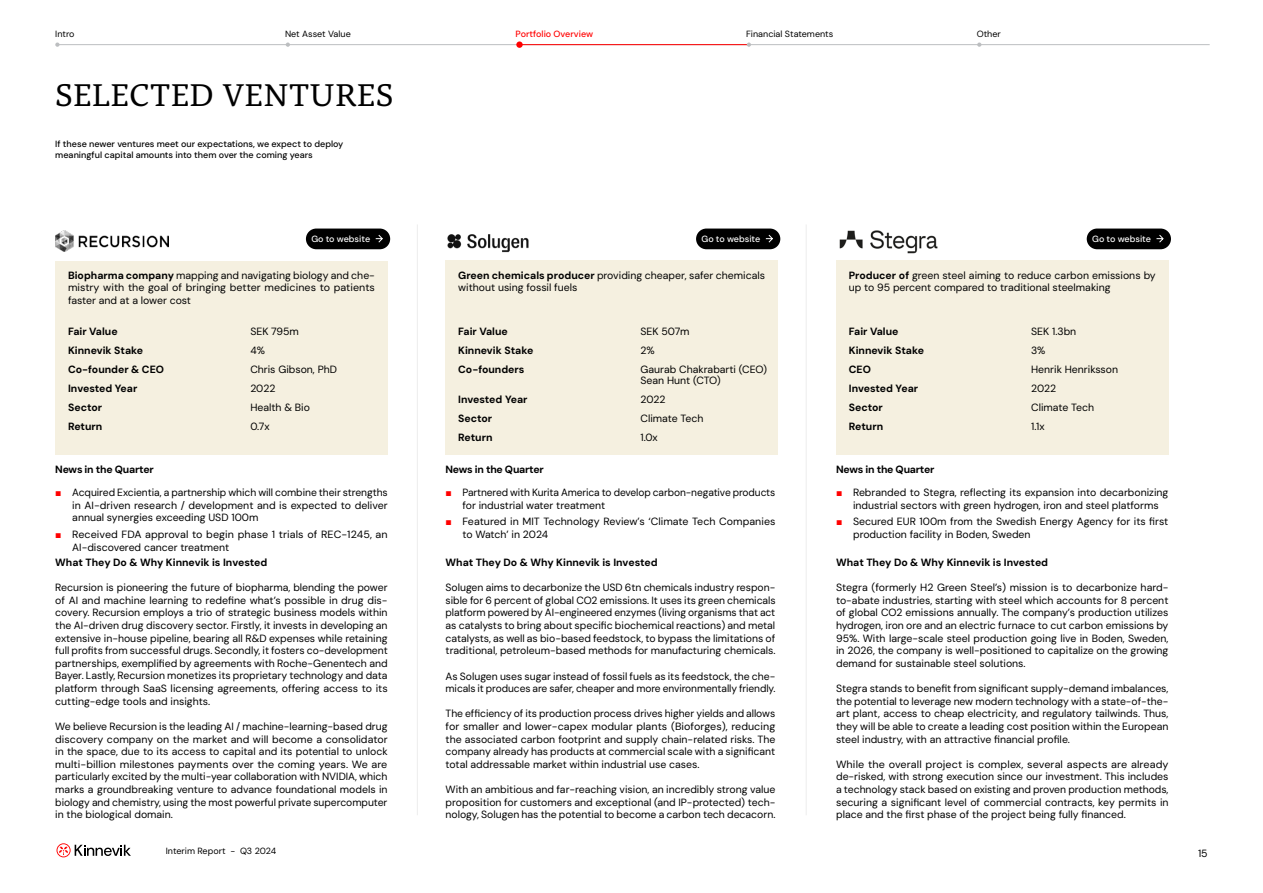
<style>
.page{position:relative;width:1263px;height:893px;background:#fff}
.page>*{position:absolute;margin:0;border:0;box-sizing:border-box;transform-origin:0 0}
.t1{font:33px "Alda OT";color:#000}
.t2{font:10.5px/12.6px "DM Sans";color:#000;text-align:justify}
.t3{font:700 10.5px "DM Sans";color:#000}
.t4{font:700 10.5px "DM Sans";letter-spacing:-.02em;color:#000}
.t5{font:500 9px/10.8px "DM Sans";color:#000}
.t6{font:9px "DM Sans";color:#000}
.t7{font:500 9px "DM Sans";color:#fff}
.t8{font:500 9px "DM Sans";color:#f00}
.s1{font-weight:700}
.s2{font-family:"Times New Roman";color:#f00}
</style>
<div class="page">
<img style="left:839px;top:230px;width:99px;height:24px">
<hr style="left:57px;top:44px;width:1153px;height:1px;background:#bcbec0">
<svg style="left:55px;top:43px;width:5px;height:4px"></svg>
<hr style="left:518px;top:44px;width:231px;height:1px;background:#f00">
<svg style="left:516px;top:41px;width:7px;height:7px"></svg>
<svg style="left:747px;top:43px;width:4px;height:4px"></svg>
<hr style="left:417px;top:224px;width:1px;height:591px;background:#ededed">
<hr style="left:806px;top:224px;width:1px;height:591px;background:#ededed">
<div style="left:836px;top:261px;width:332px;height:194px;background:#f5f0e0"></div>
<div style="left:1087px;top:229px;width:84px;height:20px;background:#000;border-radius:10px"></div>
<svg style="left:1156px;top:234px;width:8px;height:9px"></svg>
<div style="left:55px;top:261px;width:333px;height:193px;background:#f5f0e0"></div>
<div style="left:306px;top:229px;width:84px;height:20px;background:#000;border-radius:10px"></div>
<svg style="left:375px;top:234px;width:8px;height:9px"></svg>
<img style="left:55px;top:230px;width:113px;height:22px">
<div style="left:445px;top:261px;width:333px;height:194px;background:#f5f0e0"></div>
<div style="left:696px;top:229px;width:84px;height:20px;background:#000;border-radius:10px"></div>
<svg style="left:765px;top:234px;width:8px;height:9px"></svg>
<img style="left:447px;top:234px;width:82px;height:19px">
<svg style="left:57px;top:843px;width:74px;height:14px"></svg>
<p class="t6" style="left:55px;top:28px;width:21px">Intro</p>
<p class="t6" style="left:285px;top:28px;width:67px">Net Asset Value</p>
<p class="t8" style="left:516px;top:28px;width:79px">Portfolio Overview</p>
<p class="t6" style="left:746px;top:28px;width:89px">Financial Statements</p>
<p class="t6" style="left:977px;top:28px;width:26px">Other</p>
<h1 class="t1" style="left:55px;top:81px;width:340px">SELECTED VENTURES</h1>
<p class="t5" style="left:55px;top:138px;width:290px">If these newer ventures meet our expectations, we expect to deploy meaningful capital amounts into them over the coming years</p>
<p class="t7" style="left:311px;top:233px;width:60px">Go to website</p>
<p class="t2" style="left:68px;top:269px;width:308px"><span class="s1">Biopharma company</span> mapping and navigating biology and che&shy;mistry with the goal of bringing better medicines to patients faster and at a lower cost</p>
<p class="t3" style="left:68px;top:325px;width:51px">Fair Value</p>
<p class="t2" style="left:250px;top:325px;width:50px">SEK 795m</p>
<p class="t3" style="left:68px;top:344px;width:77px">Kinnevik Stake</p>
<p class="t2" style="left:250px;top:344px;width:16px">4%</p>
<p class="t3" style="left:68px;top:363px;width:97px">Co-founder &amp; CEO</p>
<p class="t2" style="left:250px;top:363px;width:88px">Chris Gibson, PhD</p>
<p class="t3" style="left:68px;top:382px;width:71px">Invested Year</p>
<p class="t2" style="left:250px;top:382px;width:27px">2022</p>
<p class="t3" style="left:68px;top:401px;width:36px">Sector</p>
<p class="t2" style="left:250px;top:401px;width:61px">Health &amp; Bio</p>
<p class="t3" style="left:68px;top:420px;width:36px">Return</p>
<p class="t2" style="left:250px;top:420px;width:21px">0.7x</p>
<p class="t4" style="left:55px;top:462px;width:100px">News in the Quarter</p>
<p class="t2" style="left:72px;top:486px;width:317px;text-indent:-17px"><span class="s2">■</span> Acquired Excientia, a partnership which will combine their strengths in AI-driven research / development and is expected to deliver annual synergies exceeding USD 100m</p>
<p class="t2" style="left:72px;top:528px;width:317px;text-indent:-17px"><span class="s2">■</span> Received FDA approval to begin phase 1 trials of REC-1245, an<br>AI-discovered cancer treatment</p>
<p class="t3" style="left:55px;top:555px;width:214px">What They Do &amp; Why Kinnevik is Invested</p>
<p class="t2" style="left:55px;top:581px;width:334px">Recursion is pioneering the future of biopharma, blending the power of AI and machine learning to redefine what’s possible in drug dis&shy;covery. Recursion employs a trio of strategic business models within the AI-driven drug discovery sector. Firstly, it invests in developing an extensive in-house pipeline, bearing all R&amp;D expenses while retaining full profits from successful drugs. Secondly, it fosters co-development partnerships, exemplified by agreements with Roche-Genentech and Bayer. Lastly, Recursion monetizes its proprietary technology and data platform through SaaS licensing agreements, offering access to its cutting-edge tools and insights.</p>
<p class="t2" style="left:55px;top:720px;width:334px">We believe Recursion is the leading AI / machine-learning-based drug discovery company on the market and will become a consolidator in the space, due to its access to capital and its potential to unlock multi-billion milestones payments over the coming years. We are particularly excited by the multi-year collaboration with NVIDIA, which marks a groundbreaking venture to advance foundational models in biology and chemistry, using the most powerful private supercomputer in the biological domain.</p>
<p class="t7" style="left:701px;top:233px;width:60px">Go to website</p>
<p class="t2" style="left:458px;top:269px;width:308px"><span class="s1">Green chemicals producer</span> providing cheaper, safer chemicals without using fossil fuels</p>
<p class="t3" style="left:458px;top:325px;width:51px">Fair Value</p>
<p class="t2" style="left:640px;top:325px;width:51px">SEK 507m</p>
<p class="t3" style="left:458px;top:344px;width:77px">Kinnevik Stake</p>
<p class="t2" style="left:640px;top:344px;width:16px">2%</p>
<p class="t3" style="left:458px;top:363px;width:68px">Co-founders</p>
<p class="t2" style="left:640px;top:364px;width:128px;line-height:10.5px">Gaurab Chakrabarti (CEO)<br>Sean Hunt (CTO)</p>
<p class="t3" style="left:458px;top:392px;width:71px">Invested Year</p>
<p class="t2" style="left:640px;top:393px;width:27px">2022</p>
<p class="t3" style="left:458px;top:411px;width:36px">Sector</p>
<p class="t2" style="left:640px;top:412px;width:64px">Climate Tech</p>
<p class="t3" style="left:458px;top:430px;width:36px">Return</p>
<p class="t2" style="left:640px;top:431px;width:19px">1.0x</p>
<p class="t4" style="left:445px;top:462px;width:100px">News in the Quarter</p>
<p class="t2" style="left:462px;top:486px;width:314px;text-indent:-17px"><span class="s2">■</span> Partnered with Kurita America to develop carbon-negative products for industrial water treatment</p>
<p class="t2" style="left:462px;top:515px;width:314px;text-indent:-17px"><span class="s2">■</span> Featured in MIT Technology Review’s ‘Climate Tech Companies to Watch’ in 2024</p>
<p class="t3" style="left:446px;top:555px;width:214px">What They Do &amp; Why Kinnevik is Invested</p>
<p class="t2" style="left:446px;top:581px;width:332px">Solugen aims to decarbonize the USD 6tn chemicals industry respon&shy;sible for 6 percent of global CO2 emissions. It uses its green chemicals platform powered by AI-engineered enzymes (living organisms that act as catalysts to bring about specific biochemical reactions) and metal catalysts, as well as bio-based feedstock, to bypass the limitations of traditional, petroleum-based methods for manufacturing chemicals.</p>
<p class="t2" style="left:446px;top:669px;width:331px">As Solugen uses sugar instead of fossil fuels as its feedstock, the che&shy;micals it produces are safer, cheaper and more environmentally friendly.</p>
<p class="t2" style="left:446px;top:707px;width:331px">The efficiency of its production process drives higher yields and allows for smaller and lower-capex modular plants (Bioforges), reducing the associated carbon footprint and supply chain-related risks. The company already has products at commercial scale with a significant total addressable market within industrial use cases.</p>
<p class="t2" style="left:446px;top:783px;width:331px">With an ambitious and far-reaching vision, an incredibly strong value proposition for customers and exceptional (and IP-protected) tech&shy;nology, Solugen has the potential to become a carbon tech decacorn.</p>
<p class="t7" style="left:1092px;top:233px;width:60px">Go to website</p>
<p class="t2" style="left:849px;top:269px;width:308px"><span class="s1">Producer of</span> green steel aiming to reduce carbon emissions by up to 95 percent compared to traditional steelmaking</p>
<p class="t3" style="left:849px;top:325px;width:51px">Fair Value</p>
<p class="t2" style="left:1031px;top:325px;width:47px">SEK 1.3bn</p>
<p class="t3" style="left:849px;top:344px;width:77px">Kinnevik Stake</p>
<p class="t2" style="left:1031px;top:344px;width:16px">3%</p>
<p class="t3" style="left:849px;top:363px;width:24px">CEO</p>
<p class="t2" style="left:1031px;top:363px;width:88px">Henrik Henriksson</p>
<p class="t3" style="left:849px;top:382px;width:71px">Invested Year</p>
<p class="t2" style="left:1031px;top:382px;width:27px">2022</p>
<p class="t3" style="left:849px;top:401px;width:36px">Sector</p>
<p class="t2" style="left:1031px;top:401px;width:64px">Climate Tech</p>
<p class="t3" style="left:849px;top:420px;width:36px">Return</p>
<p class="t2" style="left:1031px;top:420px;width:15px">1.1x</p>
<p class="t4" style="left:836px;top:462px;width:100px">News in the Quarter</p>
<p class="t2" style="left:853px;top:486px;width:317px;text-indent:-17px"><span class="s2">■</span> Rebranded to Stegra, reflecting its expansion into decarbonizing industrial sectors with green hydrogen, iron and steel platforms</p>
<p class="t2" style="left:853px;top:515px;width:317px;text-indent:-17px"><span class="s2">■</span> Secured EUR 100m from the Swedish Energy Agency for its first production facility in Boden, Sweden</p>
<p class="t3" style="left:836px;top:555px;width:214px">What They Do &amp; Why Kinnevik is Invested</p>
<p class="t2" style="left:836px;top:581px;width:334px">Stegra (formerly H2 Green Steel’s) mission is to decarbonize hard&shy;to-abate industries, starting with steel which accounts for 8 percent of global CO2 emissions annually. The company’s production utilizes hydrogen, iron ore and an electric furnace to cut carbon emissions by 95%. With large-scale steel production going live in Boden, Sweden, in 2026, the company is well-positioned to capitalize on the growing demand for sustainable steel solutions.</p>
<p class="t2" style="left:836px;top:682px;width:334px">Stegra stands to benefit from significant supply-demand imbalances, the potential to leverage new modern technology with a state-of-the&shy;art plant, access to cheap electricity, and regulatory tailwinds. Thus, they will be able to create a leading cost position within the European steel industry, with an attractive financial profile.</p>
<p class="t2" style="left:836px;top:758px;width:334px">While the overall project is complex, several aspects are already de-risked, with strong execution since our investment. This includes a technology stack based on existing and proven production methods, securing a significant level of commercial contracts, key permits in place and the first phase of the project being fully financed.</p>
<p class="t6" style="left:166px;top:845px;width:112px">Interim Report - Q3 2024</p>
<p class="t2" style="left:1198px;top:847px;width:11px">15</p>
</div>
